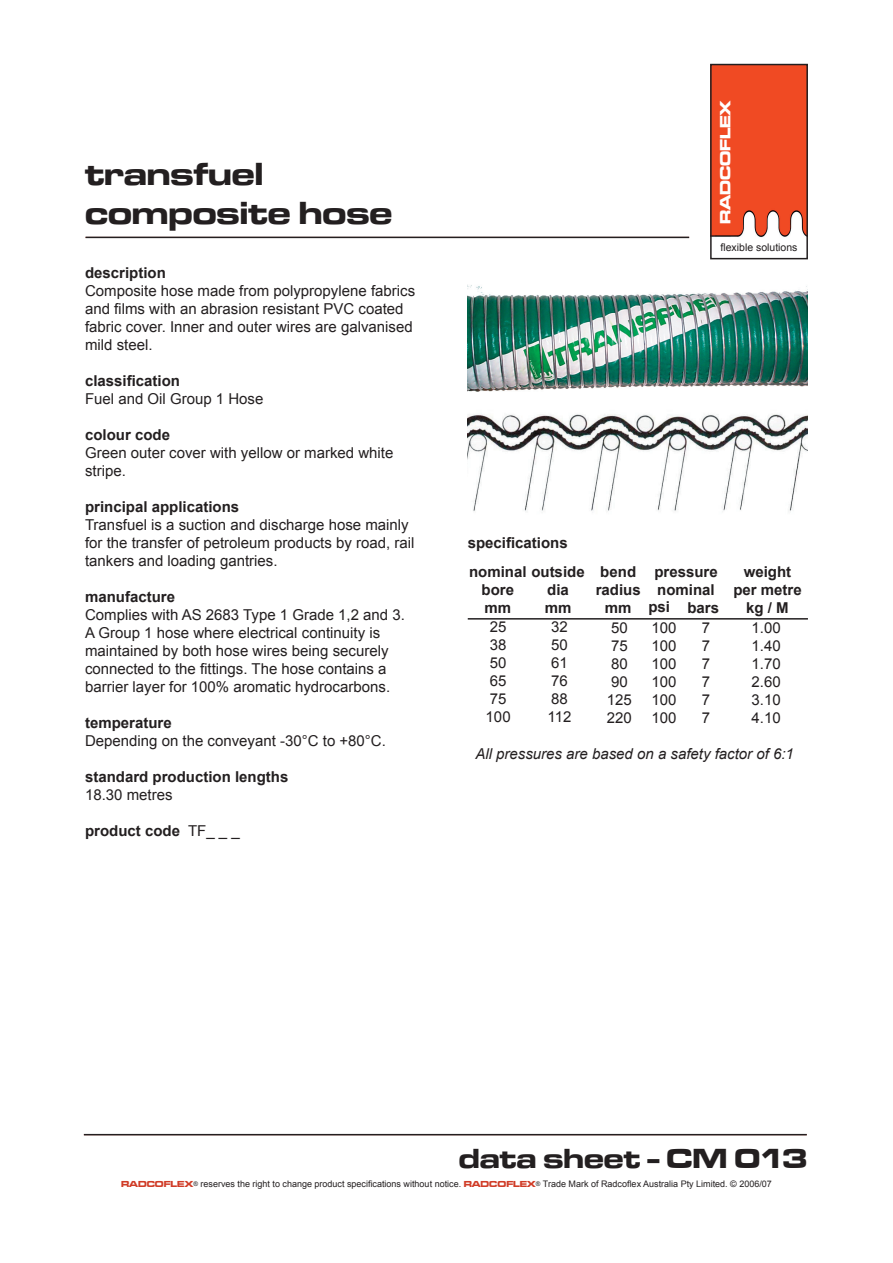
<style>
.page{position:relative;width:893px;height:1263px;background:#fff}
.page>*{position:absolute;margin:0;border:0;box-sizing:border-box;transform-origin:0 0}
.t1{font:33px/39.6px "Microgramma D Bold Exte";color:#231f20}
.t2{font:28.5px "Microgramma D Bold Exte";color:#231f20}
.t3{font:15.45px "Microgramma D Bold Exte";color:#fff}
.t4{font:15px/18px "Arial";color:#231f20}
.t5{font:700 15px/18px "Arial";color:#231f20}
.t6{font:italic 15px "Arial";color:#231f20}
.t7{font:10.5px "Arial";color:#231f20}
.t8{font:9px "Arial";color:#231f20}
.s1{font-weight:400}
.s2{font-family:"Microgramma D Bold Exte";color:#d03c27}
</style>
<div class="page">
<img style="left:713px;top:67px;width:92px;height:171px">
<div style="left:710px;top:64px;width:98px;height:195px;border:2px solid #231f20"></div>
<hr style="left:84px;top:1134px;width:723px;height:1px;background:#231f20">
<hr style="left:86px;top:237px;width:603px;height:1px;background:#231f20">
<img style="left:468px;top:414px;width:340px;height:98px">
<img style="left:468px;top:285px;width:340px;height:107px">
<hr style="left:468px;top:618px;width:340px;height:2px;background:#231f20">
<h1 class="t1" style="left:85px;top:153px;width:309px">transfuel composite hose</h1>
<p class="t5" style="left:85px;top:264px;width:82px">description</p>
<p class="t4" style="left:85px;top:281px;width:332px">Composite hose made from polypropylene fabrics and films with an abrasion resistant PVC coated fabric cover. Inner and outer wires are galvanised mild steel.</p>
<p class="t5" style="left:85px;top:372px;width:97px">classification</p>
<p class="t4" style="left:85px;top:389px;width:180px">Fuel and Oil Group 1 Hose</p>
<p class="t5" style="left:85px;top:426px;width:87px">colour code</p>
<p class="t4" style="left:85px;top:443px;width:310px">Green outer cover with yellow or marked white stripe.</p>
<p class="t5" style="left:85px;top:498px;width:156px">principal applications</p>
<p class="t4" style="left:85px;top:515px;width:331px">Transfuel is a suction and discharge hose mainly for the transfer of petroleum products by road, rail tankers and loading gantries.</p>
<p class="t5" style="left:85px;top:588px;width:92px">manufacture</p>
<p class="t4" style="left:85px;top:605px;width:321px">Complies with AS 2683 Type 1 Grade 1,2 and 3.<br>A Group 1 hose where electrical continuity is maintained by both hose wires being securely connected to the fittings. The hose contains a barrier layer for 100% aromatic hydrocarbons.</p>
<p class="t5" style="left:85px;top:714px;width:88px">temperature</p>
<p class="t4" style="left:85px;top:731px;width:302px">Depending on the conveyant -30°C to +80°C.</p>
<p class="t5" style="left:85px;top:768px;width:205px">standard production lengths</p>
<p class="t4" style="left:85px;top:785px;width:89px">18.30 metres</p>
<p class="t5" style="left:85px;top:822px;width:156px">product code <span class="s1">TF_ _ _</span></p>
<p class="t5" style="left:468px;top:534px;width:102px">specifications</p>
<p class="t3" style="left:715px;top:224px;width:126px;rotate:-90deg">RADCOFLEX</p>
<p class="t7" style="left:720px;top:240px;width:79px">flexible solutions</p>
<p class="t5" style="left:481px;top:564px;width:105px;text-indent:-12px">nominal outside bore<br>mm</p>
<p class="t5" style="left:596px;top:564px;width:47px;text-align:center">bend radius mm</p>
<p class="t5" style="left:733px;top:564px;width:70px;text-align:center">weight per metre kg / M</p>
<p class="t4" style="left:652px;top:619px;width:27px;text-align:justify">100<br>100<br>100<br>100<br>100<br>100</p>
<p class="t4" style="left:702px;top:619px;width:10px;text-align:justify">7<br>7<br>7<br>7<br>7<br>7</p>
<p class="t5" style="left:654px;top:564px;width:65px">pressure nominal</p>
<p class="t5" style="left:545px;top:582px;width:28px">dia mm</p>
<p class="t5" style="left:648px;top:599px;width:72px">psi bars</p>
<p class="t4" style="left:486px;top:618px;width:27px">25<br>38<br>50<br>65<br>75<br>100</p>
<p class="t4" style="left:752px;top:619px;width:31px;text-align:justify">1.00<br>1.40<br>1.70<br>2.60<br>3.10<br>4.10</p>
<p class="t4" style="left:547px;top:618px;width:25px">32<br>50<br>61<br>76<br>88<br>112</p>
<p class="t4" style="left:607px;top:618px;width:27px">50<br>75<br>80<br>90<br>125<br>220</p>
<p class="t6" style="left:475px;top:744px;width:320px">All pressures are based on a safety factor of 6:1</p>
<h2 class="t2" style="left:459px;top:1139px;width:350px">data sheet - CM 013</h2>
<p class="t8" style="left:121px;top:1178px;width:652px"><span class="s2">RADCOFLEX</span><sup>®</sup> reserves the right to change product specifications without notice. <span class="s2">RADCOFLEX</span><sup>®</sup> Trade Mark of Radcoflex Australia Pty Limited. © 2006/07</p>
</div>
